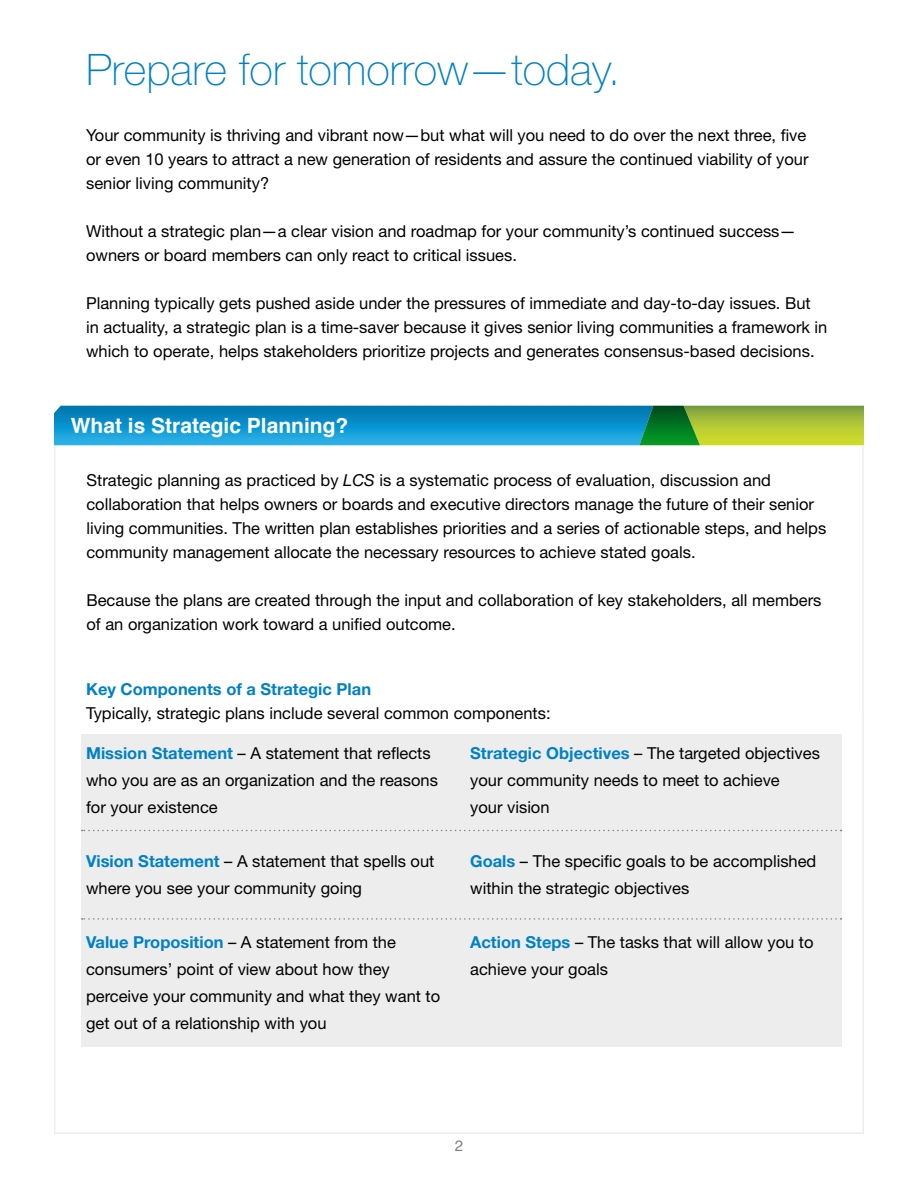
<style>
.page{position:relative;width:918px;height:1188px;background:#fff}
.page>*{position:absolute;margin:0;border:0;box-sizing:border-box;transform-origin:0 0}
.t1{font:100 43.5px "Helvetica Neue LT Std";color:#0081c6}
.t2{font:700 21px "Helvetica";color:#fff}
.t3{font:16.5px/27px "Helvetica Neue LT Std";color:#000}
.t4{font:700 16.5px "Helvetica Neue LT Std";color:#0081c6}
.t5{font:15px "Helvetica";color:#807f83}
.s1{font-style:italic}
.s2{font-weight:700;color:#0081c6}
</style>
<div class="page">
<div style="left:81px;top:734px;width:760px;height:312px;background:#ededee"></div>
<svg style="left:82px;top:830px;width:760px;height:1px"></svg>
<svg style="left:82px;top:918px;width:760px;height:2px"></svg>
<svg style="left:700px;top:406px;width:164px;height:39px;background:#acc334"></svg>
<svg style="left:54px;top:406px;width:585px;height:39px;background:#1093cd"></svg>
<img style="left:639px;top:406px;width:61px;height:39px">
<h1 class="t1" style="left:86px;top:45px;width:536px">Prepare for tomorrow—today.</h1>
<p class="t3" style="left:86px;top:123px;width:724px;line-height:24px">Your community is thriving and vibrant now—but what will you need to do over the next three, five or even 10 years to attract a new generation of residents and assure the continued viability of your senior living community?</p>
<p class="t3" style="left:86px;top:219px;width:711px;line-height:24px">Without a strategic plan—a clear vision and roadmap for your community’s continued success— owners or board members can only react to critical issues.</p>
<p class="t3" style="left:86px;top:291px;width:743px;line-height:24px">Planning typically gets pushed aside under the pressures of immediate and day-to-day issues. But in actuality, a strategic plan is a time-saver because it gives senior living communities a framework in which to operate, helps stakeholders prioritize projects and generates consensus-based decisions.</p>
<p class="t2" style="left:71px;top:409px;width:279px">What is Strategic Planning?</p>
<p class="t3" style="left:86px;top:468px;width:741px;line-height:24px">Strategic planning as practiced by <span class="s1">LCS</span> is a systematic process of evaluation, discussion and collaboration that helps owners or boards and executive directors manage the future of their senior living communities. The written plan establishes priorities and a series of actionable steps, and helps community management allocate the necessary resources to achieve stated goals.</p>
<p class="t3" style="left:86px;top:588px;width:737px;line-height:24px">Because the plans are created through the input and collaboration of key stakeholders, all members of an organization work toward a unified outcome.</p>
<p class="t4" style="left:86px;top:679px;width:287px">Key Components of a Strategic Plan</p>
<p class="t3" style="left:86px;top:699px;width:466px">Typically, strategic plans include several common components:</p>
<p class="t3" style="left:86px;top:740px;width:353px"><span class="s2">Mission Statement</span> – A statement that reflects who you are as an organization and the reasons for your existence</p>
<p class="t3" style="left:86px;top:848px;width:350px"><span class="s2">Vision Statement</span> – A statement that spells out where you see your community going</p>
<p class="t3" style="left:86px;top:929px;width:356px"><span class="s2">Value Proposition</span> – A statement from the consumers’ point of view about how they perceive your community and what they want to get out of a relationship with you</p>
<p class="t3" style="left:470px;top:740px;width:351px"><span class="s2">Strategic Objectives</span> – The targeted objectives your community needs to meet to achieve<br>your vision</p>
<p class="t3" style="left:470px;top:848px;width:348px"><span class="s2">Goals</span> – The specific goals to be accomplished within the strategic objectives</p>
<p class="t3" style="left:470px;top:929px;width:345px"><span class="s2">Action Steps</span> – The tasks that will allow you to achieve your goals</p>
<p class="t5" style="left:455px;top:1134px;width:10px">2</p>
</div>
